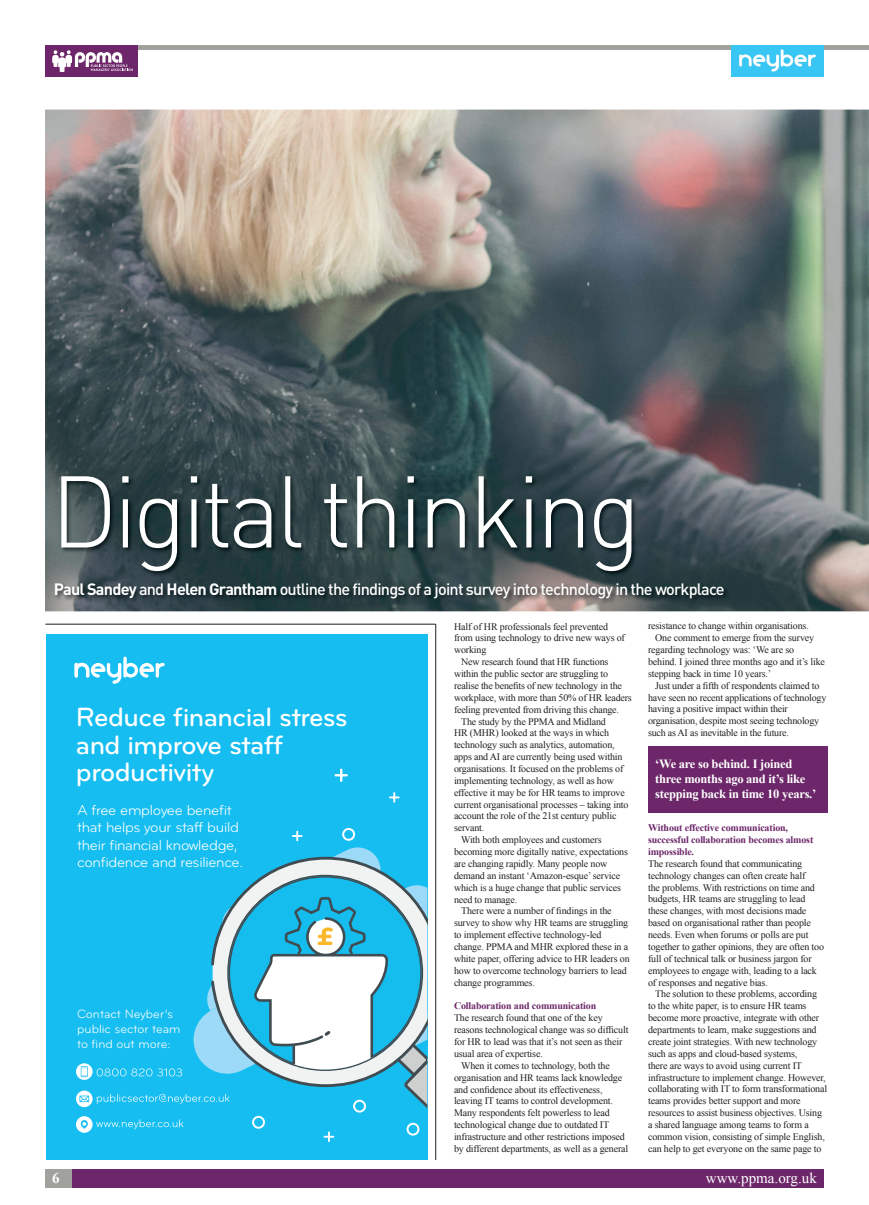
<style>
.page{position:relative;width:869px;height:1205px;background:#fff}
.page>*{position:absolute;margin:0;border:0;box-sizing:border-box;transform-origin:0 0}
.t1{font:300 100px "DINOT";letter-spacing:-.05em;color:#fff}
.t2{font:500 27.5px/27.5px "Bryant Pro";letter-spacing:-.02em;color:#fff}
.t3{font:500 16.25px "DINOT";letter-spacing:-.05em;color:#fff}
.t4{font:15px/17.5px "Bryant Pro";letter-spacing:-.02em;color:#fff}
.t5{font:15px "Times New Roman";color:#fff}
.t6{font:700 15px "Times New Roman";color:#fff}
.t7{font:700 12.5px/15px "Times New Roman";letter-spacing:-.02em;color:#fff}
.t8{font:12.5px/15px "Bryant Pro";color:#fff}
.t9{font:10px/11.9px "Times New Roman";letter-spacing:-.015em;color:#231f20}
.t10{font:700 10px/11.9px "Times New Roman";letter-spacing:-.015em;color:#6c2669}
.s1{font-weight:700}
</style>
<div class="page">
<img style="left:45px;top:110px;width:823px;height:501px">
<div style="left:45px;top:45px;width:823px;height:5px;background:#a1a19e"></div>
<div style="left:72px;top:1169px;width:751px;height:18px;background:#6c2669"></div>
<div style="left:45px;top:1169px;width:27px;height:18px;background:#a1a19e"></div>
<div style="left:45px;top:45px;width:92px;height:32px;background:#6c2669"></div>
<svg style="left:52px;top:50px;width:81px;height:22px"></svg>
<img style="left:731px;top:45px;width:92px;height:32px">
<img style="left:60px;top:475px;width:577px;height:102px">
<hr style="left:45px;top:624px;width:390px;height:1px;background:#231f20">
<hr style="left:435px;top:624px;width:1px;height:536px;background:#231f20">
<img style="left:54px;top:581px;width:675px;height:23px">
<div style="left:647px;top:746px;width:179px;height:66px;background:#6c2669"></div>
<div style="left:47px;top:634px;width:380px;height:526px;background:#15bdf0"></div>
<svg style="left:335px;top:770px;width:11px;height:11px"></svg>
<svg style="left:389px;top:793px;width:9px;height:9px"></svg>
<svg style="left:75px;top:657px;width:89px;height:27px"></svg>
<svg style="left:76px;top:828px;width:351px;height:314px"></svg>
<h1 class="t1" style="left:50px;top:436px;width:592px">Digital thinking</h1>
<h3 class="t3" style="left:54px;top:576px;width:672px"><span class="s1">Paul Sandey</span> and <span class="s1">Helen Grantham</span> outline the findings of a joint survey into technology in the workplace</h3>
<h2 class="t2" style="left:76px;top:703px;width:273px">Reduce financial stress and improve staff productivity</h2>
<h3 class="t4" style="left:77px;top:801px;width:167px">A free employee benefit that helps your staff build their financial knowledge, confidence and resilience.</h3>
<p class="t8" style="left:77px;top:1006px;width:105px">Contact Neyber’s public sector team to find out more:</p>
<p class="t9" style="left:454px;top:620px;width:155px">Half of HR professionals feel prevented</p>
<p class="t9" style="left:454px;top:632px;width:172px">from using technology to drive new ways of</p>
<p class="t9" style="left:454px;top:644px;width:34px">working</p>
<p class="t9" style="left:461px;top:656px;width:149px">New research found that HR functions</p>
<p class="t9" style="left:454px;top:667px;width:156px">within the public sector are struggling to</p>
<p class="t9" style="left:454px;top:679px;width:169px">realise the benefits of new technology in the</p>
<p class="t9" style="left:454px;top:691px;width:179px">workplace, with more than 50% of HR leaders</p>
<p class="t9" style="left:454px;top:703px;width:166px">feeling prevented from driving this change.</p>
<p class="t9" style="left:461px;top:715px;width:146px">The study by the PPMA and Midland</p>
<p class="t9" style="left:454px;top:727px;width:157px">HR (MHR) looked at the ways in which</p>
<p class="t9" style="left:454px;top:739px;width:162px">technology such as analytics, automation,</p>
<p class="t9" style="left:454px;top:751px;width:170px">apps and AI are currently being used within</p>
<p class="t9" style="left:454px;top:762px;width:171px">organisations. It focused on the problems of</p>
<p class="t9" style="left:454px;top:774px;width:161px">implementing technology, as well as how</p>
<p class="t9" style="left:454px;top:786px;width:172px">effective it may be for HR teams to improve</p>
<p class="t9" style="left:454px;top:798px;width:176px">current organisational processes – taking into</p>
<p class="t9" style="left:454px;top:810px;width:164px">account the role of the 21st century public</p>
<p class="t9" style="left:454px;top:822px;width:32px">servant.</p>
<p class="t9" style="left:461px;top:834px;width:142px">With both employees and customers</p>
<p class="t9" style="left:454px;top:845px;width:175px">becoming more digitally native, expectations</p>
<p class="t9" style="left:454px;top:857px;width:155px">are changing rapidly. Many people now</p>
<p class="t9" style="left:454px;top:869px;width:168px">demand an instant ‘Amazon-esque’ service</p>
<p class="t9" style="left:454px;top:881px;width:168px">which is a huge change that public services</p>
<p class="t9" style="left:454px;top:893px;width:65px">need to manage.</p>
<p class="t9" style="left:461px;top:905px;width:152px">There were a number of findings in the</p>
<p class="t9" style="left:454px;top:917px;width:176px">survey to show why HR teams are struggling</p>
<p class="t9" style="left:454px;top:929px;width:149px">to implement effective technology-led</p>
<p class="t9" style="left:454px;top:940px;width:176px">change. PPMA and MHR explored these in a</p>
<p class="t9" style="left:454px;top:952px;width:177px">white paper, offering advice to HR leaders on</p>
<p class="t9" style="left:454px;top:964px;width:174px">how to overcome technology barriers to lead</p>
<p class="t9" style="left:454px;top:976px;width:82px">change programmes.</p>
<p class="t10" style="left:454px;top:1000px;width:144px">Collaboration and communication</p>
<p class="t9" style="left:454px;top:1012px;width:150px">The research found that one of the key</p>
<p class="t9" style="left:454px;top:1024px;width:176px">reasons technological change was so difficult</p>
<p class="t9" style="left:454px;top:1035px;width:170px">for HR to lead was that it’s not seen as their</p>
<p class="t9" style="left:454px;top:1047px;width:90px">usual area of expertise.</p>
<p class="t9" style="left:461px;top:1059px;width:150px">When it comes to technology, both the</p>
<p class="t9" style="left:454px;top:1071px;width:170px">organisation and HR teams lack knowledge</p>
<p class="t9" style="left:454px;top:1083px;width:150px">and confidence about its effectiveness,</p>
<p class="t9" style="left:454px;top:1095px;width:160px">leaving IT teams to control development.</p>
<p class="t9" style="left:454px;top:1107px;width:157px">Many respondents felt powerless to lead</p>
<p class="t9" style="left:454px;top:1118px;width:157px">technological change due to outdated IT</p>
<p class="t9" style="left:454px;top:1130px;width:172px">infrastructure and other restrictions imposed</p>
<p class="t9" style="left:454px;top:1142px;width:176px">by different departments, as well as a general</p>
<p class="t9" style="left:647px;top:620px;width:162px">resistance to change within organisations.</p>
<p class="t9" style="left:655px;top:632px;width:160px">One comment to emerge from the survey</p>
<p class="t9" style="left:647px;top:643px;width:147px">regarding technology was: ‘We are so</p>
<p class="t9" style="left:647px;top:655px;width:178px">behind. I joined three months ago and it’s like</p>
<p class="t9" style="left:647px;top:667px;width:125px">stepping back in time 10 years.’</p>
<p class="t9" style="left:655px;top:679px;width:166px">Just under a fifth of respondents claimed to</p>
<p class="t9" style="left:647px;top:691px;width:180px">have seen no recent applications of technology</p>
<p class="t9" style="left:647px;top:703px;width:141px">having a positive impact within their</p>
<p class="t9" style="left:647px;top:715px;width:172px">organisation, despite most seeing technology</p>
<p class="t9" style="left:647px;top:727px;width:142px">such as AI as inevitable in the future.</p>
<p class="t7" style="left:655px;top:756px;width:162px">‘We are so behind. I joined three months ago and it’s like stepping back in time 10 years.’</p>
<p class="t10" style="left:647px;top:821px;width:167px">Without effective communication, successful collaboration becomes almost impossible.</p>
<p class="t9" style="left:647px;top:857px;width:177px">The research found that communicating technology changes can often create half<br>the problems. With restrictions on time and budgets, HR teams are struggling to lead these changes, with most decisions made based on organisational rather than people needs. Even when forums or polls are put together to gather opinions, they are often too full of technical talk or business jargon for employees to engage with, leading to a lack of responses and negative bias.</p>
<p class="t9" style="left:647px;top:988px;width:180px;text-indent:7px">The solution to these problems, according to the white paper, is to ensure HR teams become more proactive, integrate with other departments to learn, make suggestions and create joint strategies. With new technology such as apps and cloud-based systems,<br>there are ways to avoid using current IT infrastructure to implement change. However, collaborating with IT to form transformational teams provides better support and more resources to assist business objectives. Using a shared language among teams to form a common vision, consisting of simple English, can help to get everyone on the same page to</p>
<h3 class="t6" style="left:52px;top:1168px;width:9px">6</h3>
<h3 class="t5" style="left:705px;top:1168px;width:112px">www.ppma.org.uk</h3>
</div>
